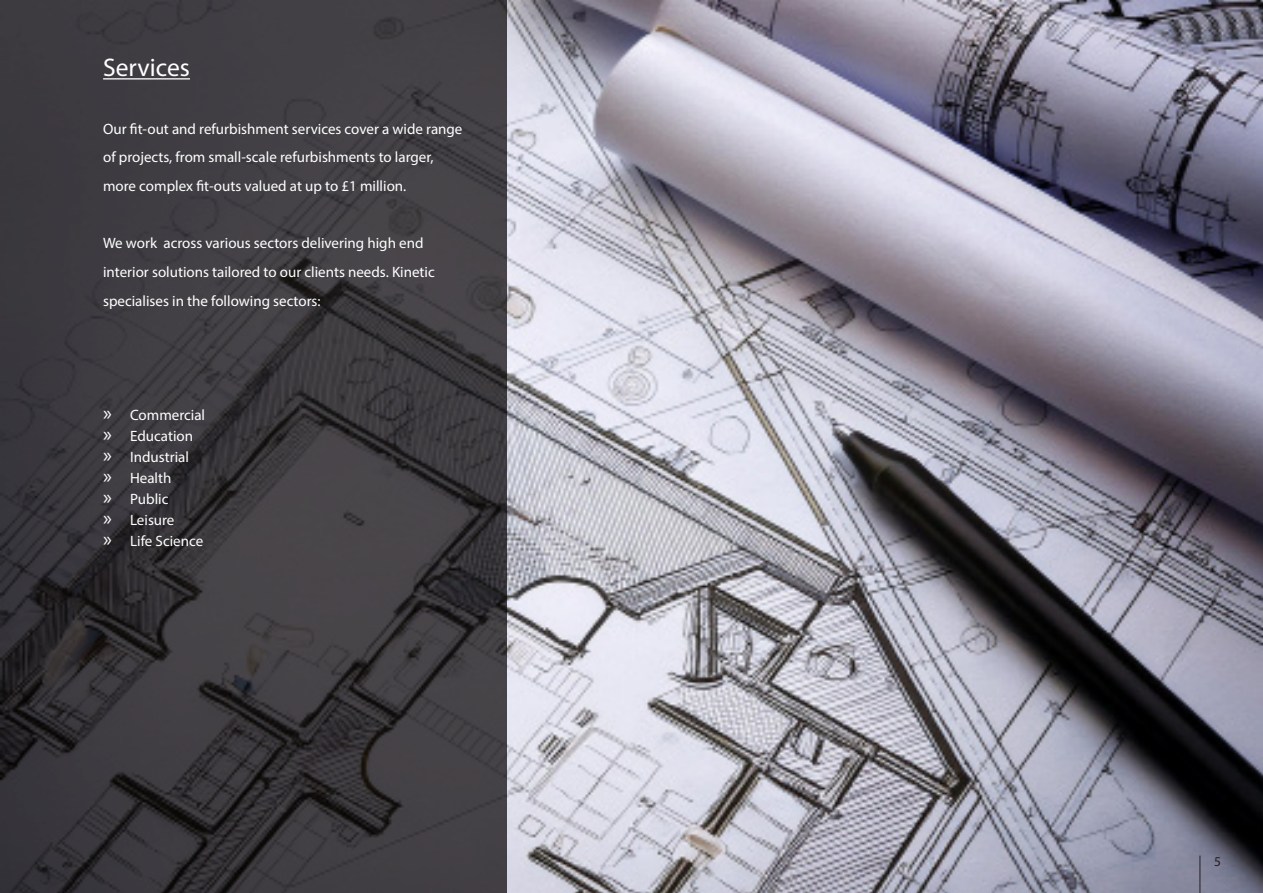
<style>
.page{position:relative;width:1263px;height:893px;background:#fff}
.page>*{position:absolute;margin:0;border:0;box-sizing:border-box;transform-origin:0 0}
.t1{font:25.5px "Myriad Pro";color:#fff}
.t2{font:15px/28.7px "Myriad Pro";color:#fff}
.t3{font:13.5px "Myriad Pro";color:#231f20}
.s1{font-size:21px}
</style>
<div class="page">
<img style="left:506px;top:0;width:757px;height:893px">
<svg style="left:0;top:0;width:506px;height:893px;background:#3c393d"></svg>
<hr style="left:1199px;top:855px;width:1px;height:38px;background:#231f20">
<hr style="left:103px;top:78px;width:87px;height:1px;background:#fff">
<p class="t1" style="left:103px;top:52px;width:88px">Services</p>
<p class="t2" style="left:103px;top:114px;width:361px">Our fit-out and refurbishment services cover a wide range of projects, from small-scale refurbishments to larger, more complex fit-outs valued at up to £1 million.</p>
<p class="t2" style="left:103px;top:229px;width:333px">We work across various sectors delivering high end interior solutions tailored to our clients needs. Kinetic specialises in the following sectors:</p>
<p class="t2" style="left:103px;top:400px;width:104px"><span class="s1">»</span> Commercial</p>
<p class="t2" style="left:103px;top:421px;width:91px"><span class="s1">»</span> Education</p>
<p class="t2" style="left:103px;top:442px;width:87px"><span class="s1">»</span> Industrial</p>
<p class="t2" style="left:103px;top:463px;width:70px"><span class="s1">»</span> Health</p>
<p class="t2" style="left:103px;top:484px;width:67px"><span class="s1">»</span> Public</p>
<p class="t2" style="left:103px;top:505px;width:73px"><span class="s1">»</span> Leisure</p>
<p class="t2" style="left:103px;top:526px;width:102px"><span class="s1">»</span> Life Science</p>
<p class="t3" style="left:1214px;top:853px;width:8px">5</p>
</div>
